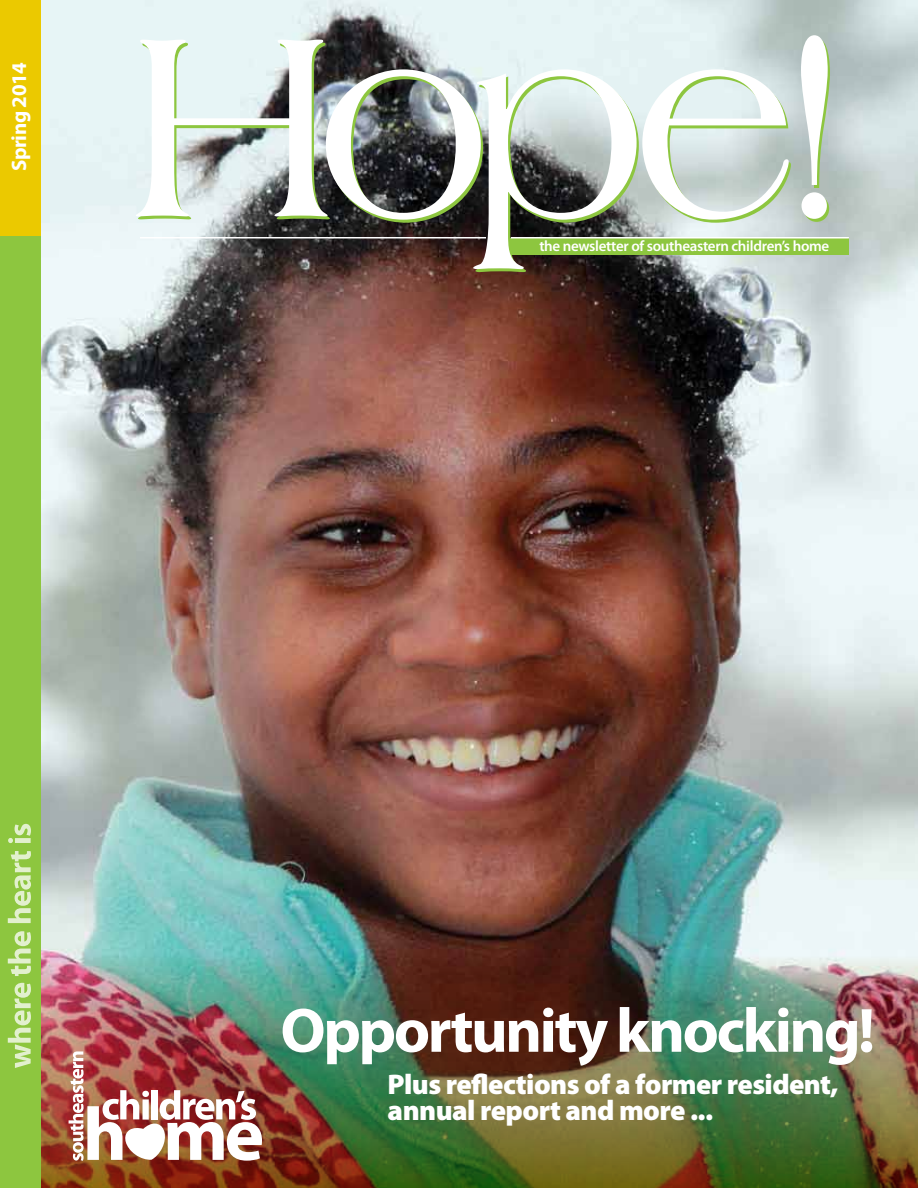
<style>
.page{position:relative;width:918px;height:1188px;background:#fff}
.page>*{position:absolute;margin:0;border:0;box-sizing:border-box;transform-origin:0 0}
.t1{font:700 63px "Myriad Pro";letter-spacing:-.04em;color:#fff}
.t2{font:900 28.5px/25.5px "Myriad Pro";letter-spacing:-.02em;color:#fff}
.t3{font:700 21px "Myriad Pro";letter-spacing:-.02em;color:#fff}
.t4{font:600 15px "Myriad Pro";letter-spacing:-.02em;color:#fff}
</style>
<div class="page">
<img style="left:40px;top:0;width:878px;height:955px">
<img style="left:40px;top:955px;width:878px;height:233px">
<div style="left:0;top:236px;width:40px;height:952px;background:#8dc63f"></div>
<div style="left:0;top:0;width:40px;height:236px;background:#ebc900"></div>
<div style="left:504px;top:239px;width:345px;height:16px;background:#8dc63f"></div>
<hr style="left:511px;top:237px;width:338px;height:1px;background:#fff">
<svg style="left:8px;top:824px;width:23px;height:244px"></svg>
<svg style="left:136px;top:35px;width:692px;height:234px"></svg>
<img style="left:69px;top:1051px;width:193px;height:110px">
<p class="t3" style="left:5px;top:171px;width:110px;rotate:-90deg">Spring 2014</p>
<p class="t4" style="left:539px;top:237px;width:291px">the newsletter of southeastern children’s home</p>
<h1 class="t1" style="left:280px;top:989px;width:596px">Opportunity knocking!</h1>
<p class="t2" style="left:388px;top:1071px;width:452px">Plus reflections of a former resident, annual report and more ...</p>
</div>
